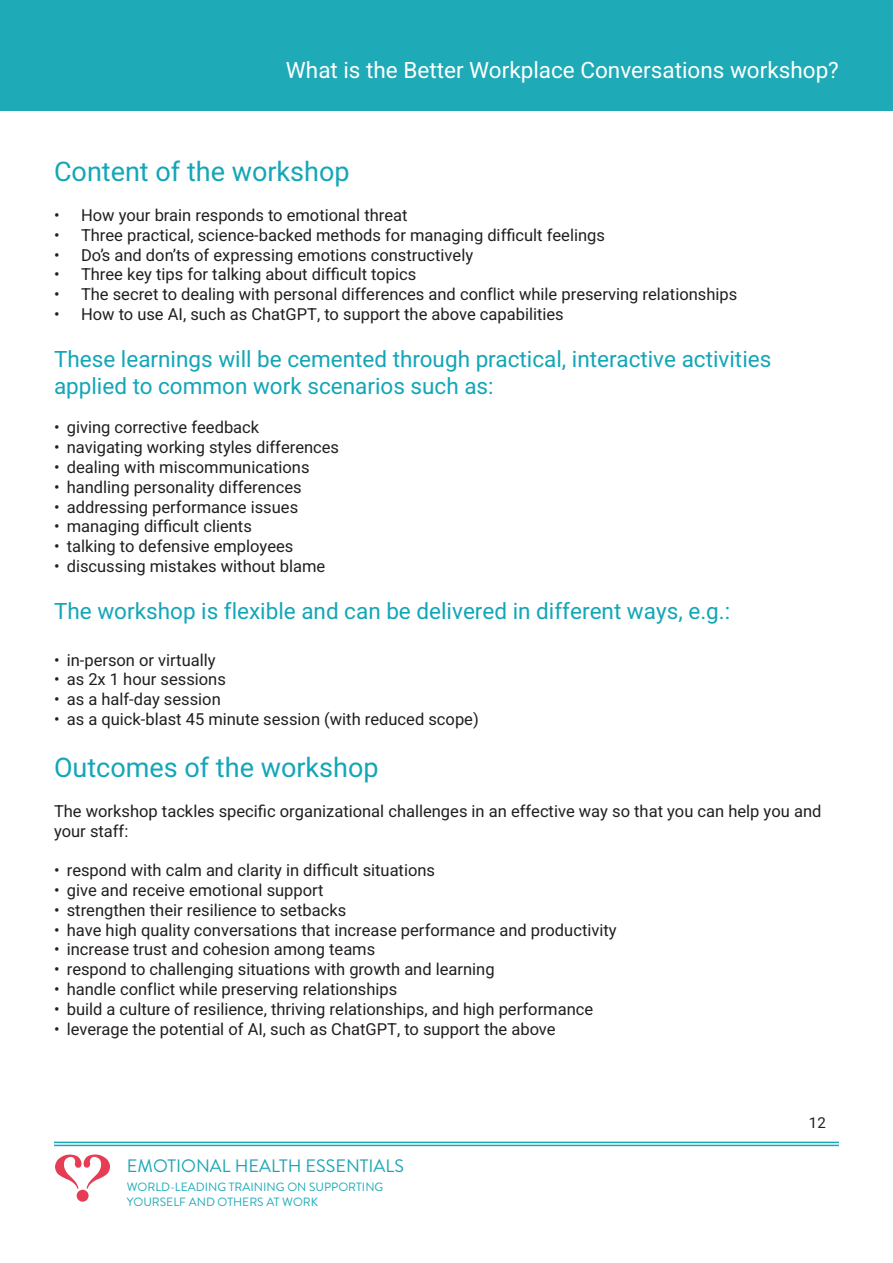
<style>
.page{position:relative;width:893px;height:1263px;background:#fff}
.page>*{position:absolute;margin:0;border:0;box-sizing:border-box;transform-origin:0 0}
.t1{font:27px "Heebo";color:#13a6b7}
.t2{font:22.5px/27px "Heebo";color:#13a6b7}
.t3{font:22.5px "Heebo";color:#fff}
.t4{font:18px "Brandon Grotesque";color:#19a6b7}
.t5{font:16.5px/19.8px "Heebo";color:#231f20}
.t6{font:15px "Heebo";color:#231f20}
.t7{font:12px/14.4px "Brandon Grotesque";color:#1eaab7}
</style>
<div class="page">
<hr style="left:54px;top:1142px;width:785px;height:1px;background:#19a6b7">
<hr style="left:54px;top:1145px;width:785px;height:1px;background:#19a6b7">
<div style="left:77px;top:1190px;width:12px;height:12px;background:#e63d54;border-radius:50%"></div>
<svg style="left:55px;top:1154px;width:55px;height:35px"></svg>
<div style="left:0;top:0;width:893px;height:111px;background:#1eaab7"></div>
<h2 class="t3" style="left:286px;top:54px;width:554px">What is the Better Workplace Conversations workshop?</h2>
<h1 class="t1" style="left:54px;top:153px;width:297px">Content of the workshop</h1>
<p class="t5" style="left:54px;top:205px;width:355px">• How your brain responds to emotional threat</p>
<p class="t5" style="left:54px;top:225px;width:552px">• Three practical, science-backed methods for managing difficult feelings</p>
<p class="t5" style="left:54px;top:245px;width:421px">• Do’s and don’ts of expressing emotions constructively</p>
<p class="t5" style="left:54px;top:265px;width:364px">• Three key tips for talking about difficult topics</p>
<p class="t5" style="left:54px;top:284px;width:685px">• The secret to dealing with personal differences and conflict while preserving relationships</p>
<p class="t5" style="left:54px;top:304px;width:511px">• How to use AI, such as ChatGPT, to support the above capabilities</p>
<h2 class="t2" style="left:54px;top:345px;width:719px">These learnings will be cemented through practical, interactive activities applied to common work scenarios such as:</h2>
<p class="t5" style="left:54px;top:418px;width:207px">• giving corrective feedback</p>
<p class="t5" style="left:54px;top:437px;width:287px">• navigating working styles differences</p>
<p class="t5" style="left:54px;top:457px;width:257px">• dealing with miscommunications</p>
<p class="t5" style="left:54px;top:477px;width:249px">• handling personality differences</p>
<p class="t5" style="left:54px;top:497px;width:246px">• addressing performance issues</p>
<p class="t5" style="left:54px;top:517px;width:199px">• managing difficult clients</p>
<p class="t5" style="left:54px;top:536px;width:241px">• talking to defensive employees</p>
<p class="t5" style="left:54px;top:556px;width:273px">• discussing mistakes without blame</p>
<h2 class="t2" style="left:54px;top:597px;width:678px">The workshop is flexible and can be delivered in different ways, e.g.:</h2>
<p class="t5" style="left:54px;top:650px;width:163px">• in-person or virtually</p>
<p class="t5" style="left:54px;top:670px;width:173px">• as 2x 1 hour sessions</p>
<p class="t5" style="left:54px;top:689px;width:168px">• as a half-day session</p>
<p class="t5" style="left:54px;top:709px;width:426px">• as a quick-blast 45 minute session (with reduced scope)</p>
<h1 class="t1" style="left:54px;top:749px;width:326px">Outcomes of the workshop</h1>
<p class="t5" style="left:54px;top:801px;width:769px">The workshop tackles specific organizational challenges in an effective way so that you can help you and your staff:</p>
<p class="t5" style="left:54px;top:860px;width:383px">• respond with calm and clarity in difficult situations</p>
<p class="t5" style="left:54px;top:880px;width:271px">• give and receive emotional support</p>
<p class="t5" style="left:54px;top:900px;width:294px">• strengthen their resilience to setbacks</p>
<p class="t5" style="left:54px;top:920px;width:564px">• have high quality conversations that increase performance and productivity</p>
<p class="t5" style="left:54px;top:940px;width:323px">• increase trust and cohesion among teams</p>
<p class="t5" style="left:54px;top:959px;width:442px">• respond to challenging situations with growth and learning</p>
<p class="t5" style="left:54px;top:979px;width:345px">• handle conflict while preserving relationships</p>
<p class="t5" style="left:54px;top:999px;width:541px">• build a culture of resilience, thriving relationships, and high performance</p>
<p class="t5" style="left:54px;top:1019px;width:503px">• leverage the potential of AI, such as ChatGPT, to support the above</p>
<p class="t4" style="left:127px;top:1153px;width:279px">EMOTIONAL HEALTH ESSENTIALS</p>
<p class="t7" style="left:127px;top:1180px;width:258px">WORLD-LEADING TRAINING ON SUPPORTING<br>YOURSELF AND OTHERS AT WORK</p>
<p class="t6" style="left:809px;top:1112px;width:18px">12</p>
</div>
